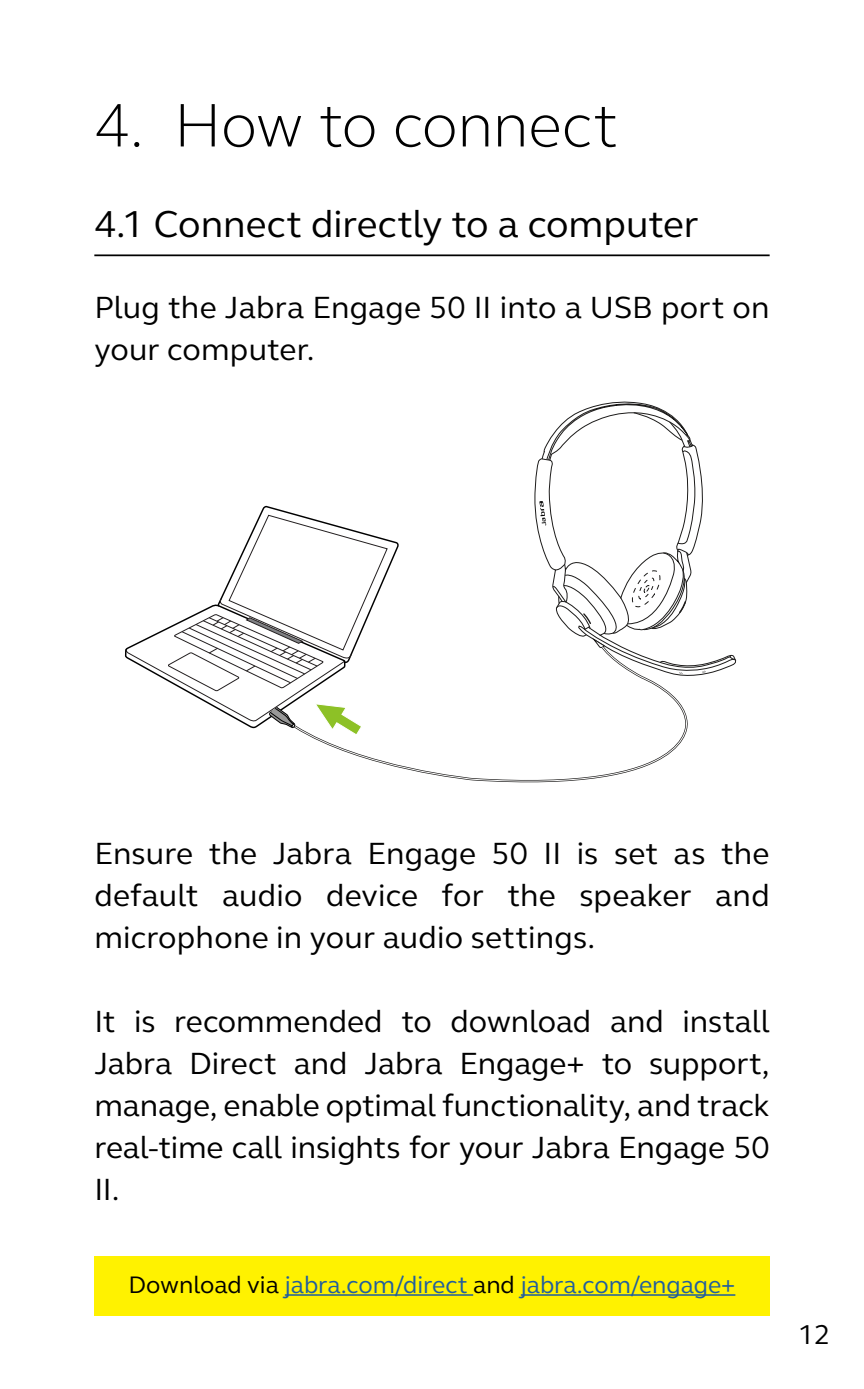
<style>
.page{position:relative;width:864px;height:1389px;background:#fff}
.page>*{position:absolute;margin:0;border:0;box-sizing:border-box;transform-origin:0 0}
.t1{font:300 63px "GN Elliot";letter-spacing:-.01em;color:#000}
.t2{font:38.5px "GN Elliot";color:#000}
.t3{font:31.5px/42px "GN Elliot";color:#000;text-align:justify}
.t4{font:28px "GN Elliot";color:#000}
.t5{font:24.5px "GN Elliot";color:#215e9e}
.s1{color:#000}
</style>
<div class="page">
<hr style="left:94px;top:254px;width:675px;height:2px;background:#000">
<svg style="left:539px;top:401px;width:197px;height:275px"></svg>
<svg style="left:307px;top:646px;width:387px;height:137px"></svg>
<svg style="left:124px;top:505px;width:276px;height:230px"></svg>
<div style="left:94px;top:1256px;width:675px;height:59px;background:#fff200"></div>
<hr style="left:285px;top:1294px;width:188px;height:2px;background:#215e9e">
<hr style="left:520px;top:1294px;width:215px;height:2px;background:#215e9e">
<h1 class="t1" style="left:94px;top:83px;width:525px">4. How to connect</h1>
<p class="t2" style="left:94px;top:198px;width:605px">4.1 Connect directly to a computer</p>
<p class="t3" style="left:94px;top:286px;width:676px">Plug the Jabra Engage 50 II into a USB port on your computer.</p>
<p class="t3" style="left:94px;top:832px;width:676px">Ensure the Jabra Engage 50 II is set as the default audio device for the speaker and microphone in your audio settings.</p>
<p class="t3" style="left:94px;top:1000px;width:676px">It is recommended to download and install Jabra Direct and Jabra Engage+ to support, manage, enable optimal functionality, and track real-time call insights for your Jabra Engage 50<br>II.</p>
<p class="t5" style="left:129px;top:1268px;width:608px"><span class="s1">Download via</span> jabra.com/direct <span class="s1">and</span> jabra.com/engage+</p>
<p class="t4" style="left:797px;top:1316px;width:34px">12</p>
</div>
